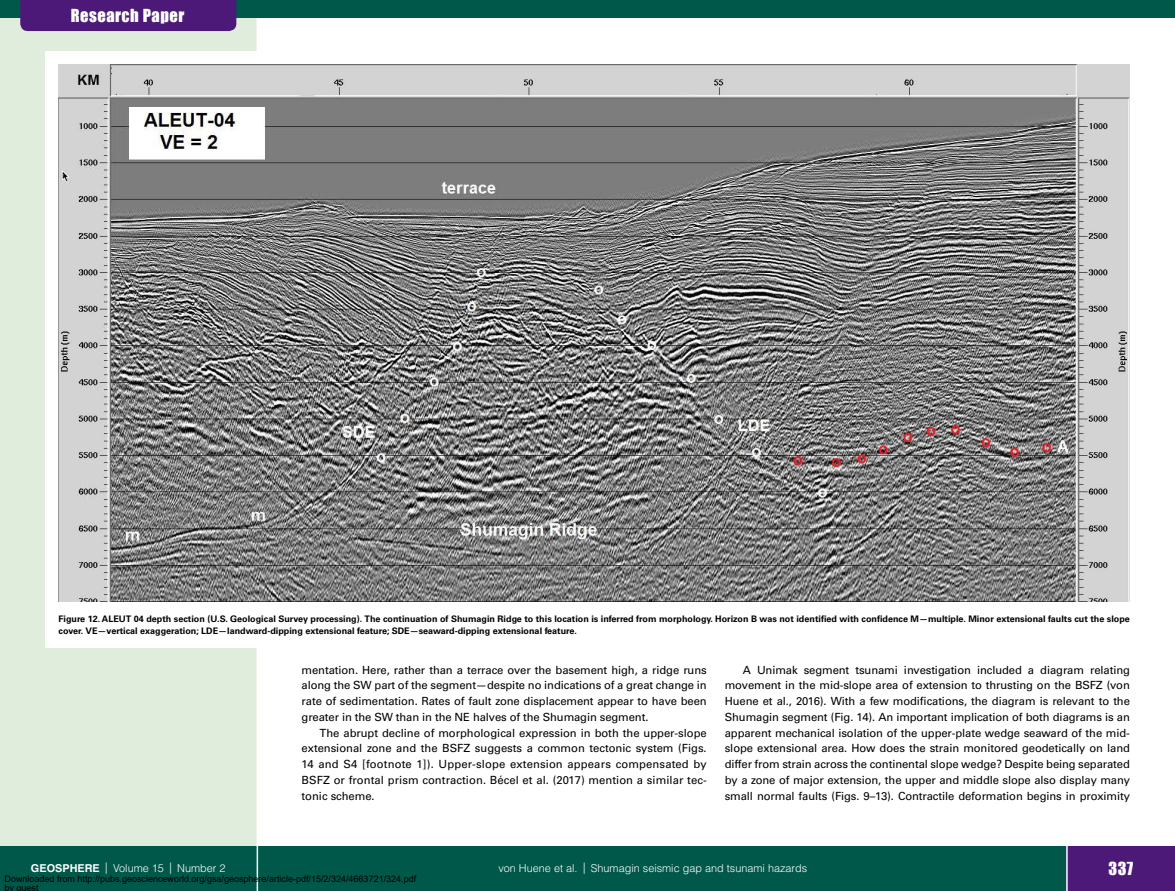
<style>
.page{position:relative;width:1175px;height:891px;background:#fff}
.page>*{position:absolute;margin:0;border:0;box-sizing:border-box;transform-origin:0 0}
.t1{font:16.5px "Impact";letter-spacing:.03em;color:#fff}
.t2{font:11.25px/15.8px "Univers LT Std";letter-spacing:-.01em;color:#000;text-align:justify}
.t3{font:300 10.8px "Helvetica LT Std";color:#fff}
.t4{font:700 9px/12px "Univers LT Std";color:#000}
.t5{font:9px/9px "Arial";color:#000}
.s1{font-weight:700}
.s2{font-size:11.25px}
</style>
<div class="page">
<div style="left:0;top:0;width:256px;height:891px;background:#e0ecdc"></div>
<div style="left:0;top:846px;width:1174px;height:45px;background:#00584a"></div>
<hr style="left:256px;top:0;width:2px;height:891px;background:#fff">
<div style="left:0;top:0;width:1174px;height:18px;background:#00584a"></div>
<div style="left:20px;top:0;width:216px;height:31px;background:#4d1979"></div>
<div style="left:1066px;top:846px;width:108px;height:45px;background:#4d1979"></div>
<hr style="left:1066px;top:846px;width:1px;height:45px;background:#fff">
<div style="left:45px;top:51px;width:1085px;height:597px;background:#fff"></div>
<img style="left:58px;top:65px;width:1072px;height:536px">
<h1 class="t1" style="left:71px;top:3px;width:115px">Research Paper</h1>
<p class="t4" style="left:58px;top:612px;width:1072px">Figure 12. ALEUT 04 depth section (U.S. Geological Survey processing). The continuation of Shumagin Ridge to this location is inferred from morphology. Horizon B was not identified with confidence M—multiple. Minor extensional faults cut the slope cover. VE—vertical exaggeration; LDE—landward-dipping extensional feature; SDE—seaward-dipping extensional feature.</p>
<p class="t2" style="left:302px;top:662px;width:407px">mentation. Here, rather than a terrace over the basement high, a ridge runs along the SW part of the segment—despite no indications of a great change in rate of sedimentation. Rates of fault zone displacement appear to have been greater in the SW than in the NE halves of the Shumagin segment.</p>
<p class="t2" style="left:302px;top:725px;width:406px;text-indent:18px">The abrupt decline of morphological expression in both the upper-slope extensional zone and the BSFZ suggests a common tectonic system (Figs.<br>14 and S4 [footnote 1]). Upper-slope extension appears compensated by BSFZ or frontal prism contraction. Bécel et al. (2017) mention a similar tec&shy;tonic scheme.</p>
<p class="t2" style="left:725px;top:662px;width:407px;text-indent:18px">A Unimak segment tsunami investigation included a diagram relating movement in the mid-slope area of extension to thrusting on the BSFZ (von Huene et al., 2016). With a few modifications, the diagram is relevant to the Shumagin segment (Fig. 14). An important implication of both diagrams is an apparent mechanical isolation of the upper-plate wedge seaward of the mid&shy;slope extensional area. How does the strain monitored geodetically on land differ from strain across the continental slope wedge? Despite being separated by a zone of major extension, the upper and middle slope also display many small normal faults (Figs. 9–13). Contractile deformation begins in proximity</p>
<p class="t3" style="left:498px;top:862px;width:81px">von Huene et al.</p>
<h1 class="t1" style="left:1108px;top:856px;width:26px">337</h1>
<p class="t3" style="left:31px;top:862px;width:196px"><span class="s1">GEOSPHERE</span> <span class="s2">|</span> Volume 15 <span class="s2">|</span> Number 2</p>
<p class="t3" style="left:583px;top:862px;width:226px"><span class="s2">|</span> Shumagin seismic gap and tsunami hazards</p>
<p class="t5" style="left:4px;top:875px;width:413px">Downloaded from http://pubs.geoscienceworld.org/gsa/geosphere/article-pdf/15/2/324/4663721/324.pdf by guest</p>
</div>
